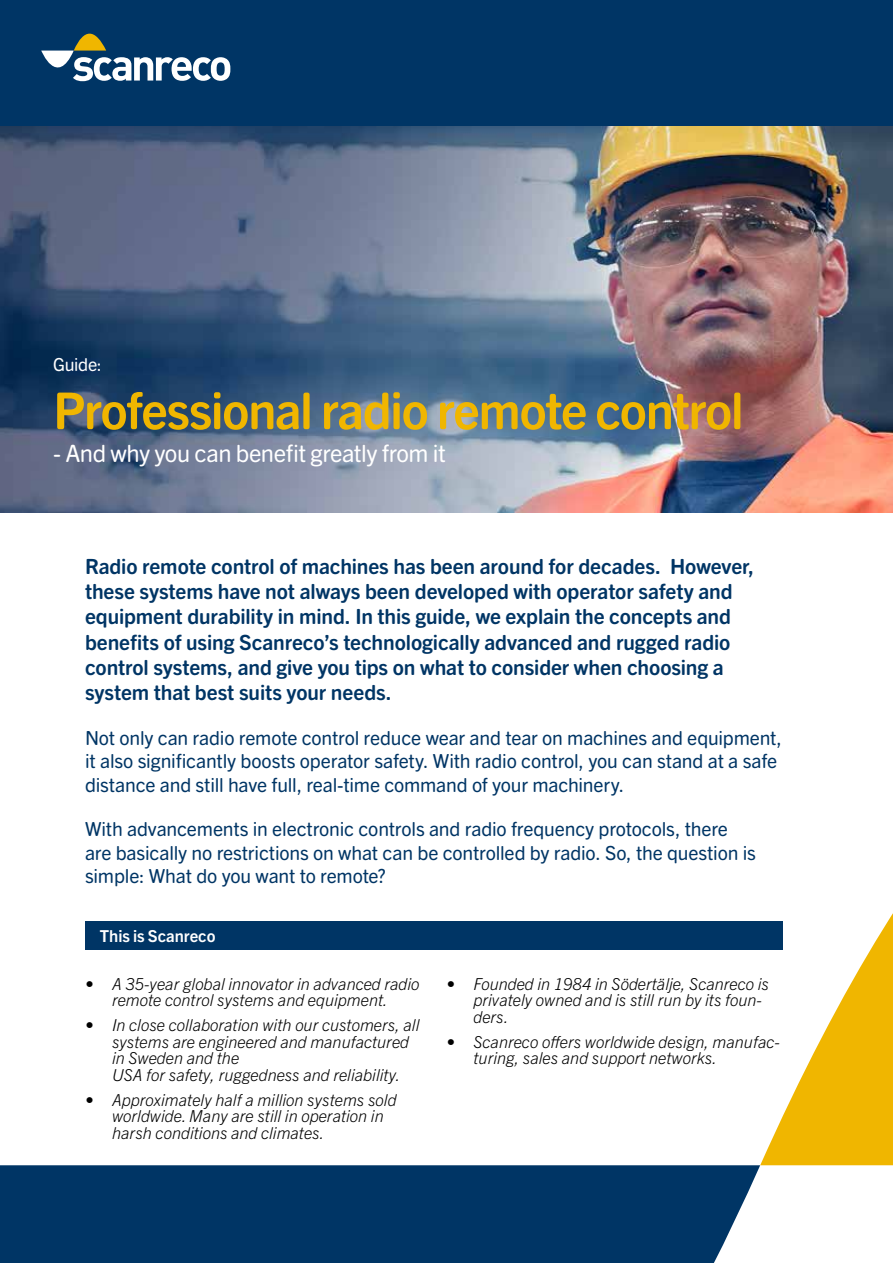
<style>
.page{position:relative;width:893px;height:1263px;background:#fff}
.page>*{position:absolute;margin:0;border:0;box-sizing:border-box;transform-origin:0 0}
.t1{font:700 51px "Trade Gothic Next SR Pro";letter-spacing:-.03em;color:#f0b600}
.t2{font:24px "Trade Gothic Next SR Pro";letter-spacing:-.02em;color:#fff}
.t3{font:700 21px/25.2px "Trade Gothic Next SR Pro";letter-spacing:-.005em;color:#003565}
.t4{font:19.5px/23.4px "Trade Gothic Next SR Pro";letter-spacing:-.01em;color:#003565}
.t5{font:18px "Trade Gothic Next SR Pro";letter-spacing:-.02em;color:#fff}
.t6{font:italic 300 16.5px/16.5px "Trade Gothic Next LT Pro";color:#000}
.t7{font:700 16.5px "Trade Gothic Next LT Pro";color:#fff}
</style>
<div class="page">
<div style="left:0;top:1165px;width:760px;height:98px;background:#003565"></div>
<svg style="left:760px;top:913px;width:133px;height:252px;fill:#f0b600"></svg>
<img style="left:0;top:125px;width:893px;height:388px">
<div style="left:0;top:0;width:893px;height:125px;background:#003565"></div>
<svg style="left:41px;top:34px;width:189px;height:47px"></svg>
<div style="left:85px;top:921px;width:697px;height:29px;background:#003565"></div>
<p class="t5" style="left:53px;top:352px;width:50px">Guide:</p>
<h1 class="t1" style="left:53px;top:375px;width:692px">Professional radio remote control</h1>
<h2 class="t2" style="left:53px;top:437px;width:394px">- And why you can benefit greatly from it</h2>
<p class="t3" style="left:85px;top:552px;width:671px">Radio remote control of machines has been around for decades. However, these systems have not always been developed with operator safety and equipment durability in mind. In this guide, we explain the concepts and benefits of using Scanreco’s technologically advanced and rugged radio control systems, and give you tips on what to consider when choosing a system that best suits your needs.</p>
<p class="t4" style="left:85px;top:725px;width:698px">Not only can radio remote control reduce wear and tear on machines and equipment, it also significantly boosts operator safety. With radio control, you can stand at a safe distance and still have full, real-time command of your machinery.</p>
<p class="t4" style="left:85px;top:816px;width:672px">With advancements in electronic controls and radio frequency protocols, there are basically no restrictions on what can be controlled by radio. So, the question is simple: What do you want to remote?</p>
<p class="t7" style="left:100px;top:924px;width:117px">This is Scanreco</p>
<p class="t6" style="left:85px;top:974px;width:336px;text-align:center">• A 35-year global innovator in advanced radio remote control systems and equipment.</p>
<p class="t6" style="left:112px;top:1016px;width:309px;text-indent:-27px">• In close collaboration with our customers, all systems are engineered and manufactured in Sweden and the<br>USA for safety, ruggedness and reliability.</p>
<p class="t6" style="left:112px;top:1090px;width:286px;text-indent:-27px">• Approximately half a million systems sold worldwide. Many are still in operation in harsh conditions and climates.</p>
<p class="t6" style="left:473px;top:974px;width:297px;text-indent:-27px">• Founded in 1984 in Södertälje, Scanreco is privately owned and is still run by its foun&shy;ders.</p>
<p class="t6" style="left:473px;top:1032px;width:308px;text-indent:-27px">• Scanreco offers worldwide design, manufac&shy;turing, sales and support networks.</p>
</div>
